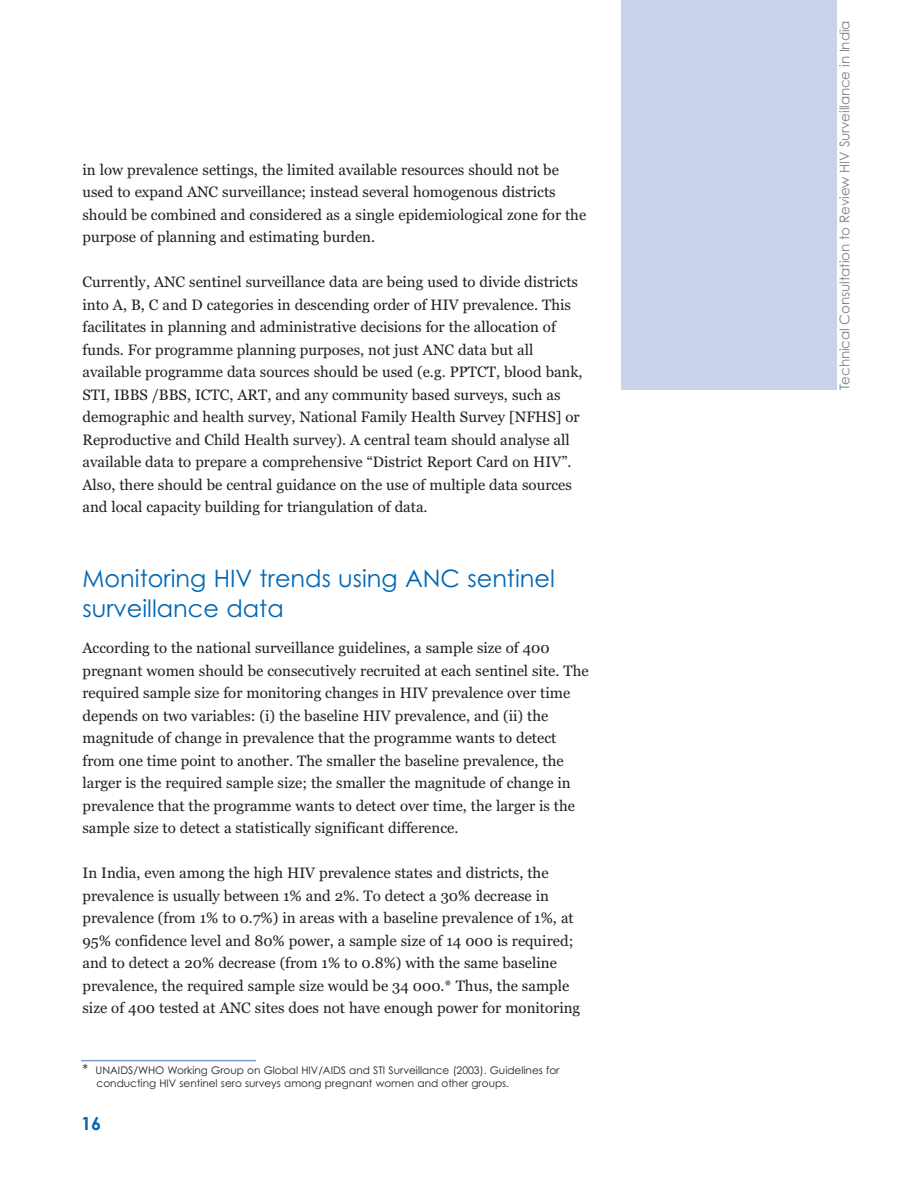
<style>
.page{position:relative;width:918px;height:1188px;background:#fff}
.page>*{position:absolute;margin:0;border:0;box-sizing:border-box;transform-origin:0 0}
.t1{font:24px/30px "Century Gothic";color:#0066b3}
.t2{font:700 18px "Century Gothic";color:#0066b3}
.t3{font:15px/22.5px "Georgia";color:#231f20}
.t4{font:13.5px "Century Gothic";letter-spacing:-.01em;color:#808285}
.t5{font:10.5px/13.5px "Century Gothic";color:#231f20}
.s1{font-size:13.5px}
</style>
<div class="page">
<div style="left:621px;top:0;width:216px;height:389px;background:#c7d2eb"></div>
<hr style="left:81px;top:1060px;width:175px;height:1px;background:#7f9fd3">
<p class="t3" style="left:82px;top:160px;width:505px">in low prevalence settings, the limited available resources should not be used to expand ANC surveillance; instead several homogenous districts should be combined and considered as a single epidemiological zone for the purpose of planning and estimating burden.</p>
<p class="t3" style="left:82px;top:272px;width:502px">Currently, ANC sentinel surveillance data are being used to divide districts into A, B, C and D categories in descending order of HIV prevalence. This facilitates in planning and administrative decisions for the allocation of funds. For programme planning purposes, not just ANC data but all available programme data sources should be used (e.g. PPTCT, blood bank, STI, IBBS /BBS, ICTC, ART, and any community based surveys, such as demographic and health survey, National Family Health Survey [NFHS] or Reproductive and Child Health survey). A central team should analyse all available data to prepare a comprehensive “District Report Card on HIV”.<br>Also, there should be central guidance on the use of multiple data sources and local capacity building for triangulation of data.</p>
<h1 class="t1" style="left:82px;top:566px;width:474px">Monitoring HIV trends using ANC sentinel surveillance data</h1>
<p class="t3" style="left:82px;top:638px;width:508px">According to the national surveillance guidelines, a sample size of 400 pregnant women should be consecutively recruited at each sentinel site. The required sample size for monitoring changes in HIV prevalence over time depends on two variables: (i) the baseline HIV prevalence, and (ii) the magnitude of change in prevalence that the programme wants to detect from one time point to another. The smaller the baseline prevalence, the larger is the required sample size; the smaller the magnitude of change in prevalence that the programme wants to detect over time, the larger is the sample size to detect a statistically significant difference.</p>
<p class="t3" style="left:82px;top:863px;width:499px">In India, even among the high HIV prevalence states and districts, the prevalence is usually between 1% and 2%. To detect a 30% decrease in prevalence (from 1% to 0.7%) in areas with a baseline prevalence of 1%, at 95% confidence level and 80% power, a sample size of 14 000 is required; and to detect a 20% decrease (from 1% to 0.8%) with the same baseline prevalence, the required sample size would be 34 000.* Thus, the sample size of 400 tested at ANC sites does not have enough power for monitoring</p>
<p class="t5" style="left:97px;top:1064px;width:464px;text-indent:-14px"><span class="s1">*</span> UNAIDS/WHO Working Group on Global HIV/AIDS and STI Surveillance (2003). Guidelines for conducting HIV sentinel sero surveys among pregnant women and other groups.</p>
<p class="t2" style="left:81px;top:1117px;width:22px">16</p>
<p class="t4" style="left:840px;top:390px;width:371px;rotate:-90deg">Technical Consultation to Review HIV Surveillance in India</p>
</div>
